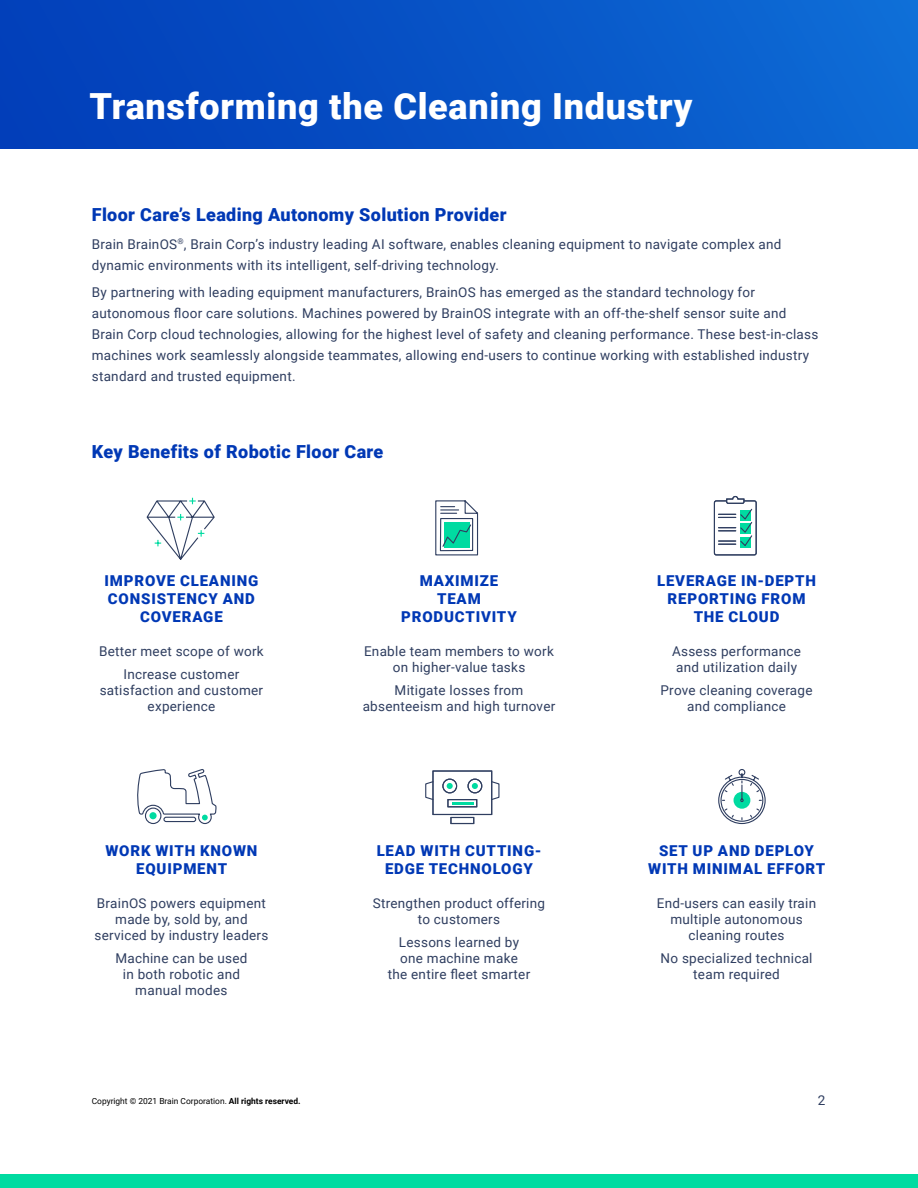
<style>
.page{position:relative;width:918px;height:1188px;background:#fff}
.page>*{position:absolute;margin:0;border:0;box-sizing:border-box;transform-origin:0 0}
.t1{font:900 36px "Roboto";letter-spacing:.02em;color:#fff}
.t2{font:900 18px "Roboto";letter-spacing:.02em;color:#0038b5}
.t3{font:900 15px/18px "Roboto";letter-spacing:.055em;color:#0038b5;text-align:center}
.t4{font:13.5px/16.2px "Roboto";letter-spacing:.02em;color:#2f3e60;text-align:center}
.t5{font:8.4px "Roboto";color:#000}
.s1{font-weight:700}
</style>
<div class="page">
<div style="left:0;top:0;width:918px;height:148px;background:linear-gradient(to right,#013cb7,#0d6bd5)"></div>
<div style="left:0;top:1175px;width:918px;height:13px;background:#00dba1"></div>
<svg style="left:435px;top:500px;width:44px;height:56px"></svg>
<div style="left:740px;top:537px;width:10px;height:11px;background:#00dba1"></div>
<div style="left:714px;top:500px;width:43px;height:55px;border:1px solid #2f3e60;border-radius:2px"></div>
<svg style="left:718px;top:495px;width:35px;height:52px"></svg>
<svg style="left:718px;top:769px;width:48px;height:56px"></svg>
<div style="left:432px;top:770px;width:60px;height:45px;border:1px solid #2f3e60"></div>
<div style="left:442px;top:779px;width:15px;height:14px;border:1px solid #2f3e60;border-radius:50%"></div>
<div style="left:468px;top:779px;width:14px;height:14px;border:1px solid #2f3e60;border-radius:50%"></div>
<div style="left:450px;top:817px;width:24px;height:7px;border:1px solid #2f3e60"></div>
<svg style="left:425px;top:780px;width:75px;height:28px"></svg>
<hr style="left:452px;top:802px;width:22px;height:2px;background:#00dba1">
<svg style="left:137px;top:769px;width:80px;height:56px"></svg>
<svg style="left:146px;top:498px;width:69px;height:62px"></svg>
<h1 class="t1" style="left:90px;top:81px;width:604px">Transforming the Cleaning Industry</h1>
<h2 class="t2" style="left:92px;top:202px;width:416px">Floor Care’s Leading Autonomy Solution Provider</h2>
<p class="t4" style="left:92px;top:233px;width:691px;line-height:21px;text-align:left">Brain BrainOS<sup>®</sup>, Brain Corp’s industry leading AI software, enables cleaning equipment to navigate complex and dynamic environments with its intelligent, self-driving technology.</p>
<p class="t4" style="left:92px;top:282px;width:728px;line-height:21px;text-align:left">By partnering with leading equipment manufacturers, BrainOS has emerged as the standard technology for autonomous floor care solutions. Machines powered by BrainOS integrate with an off-the-shelf sensor suite and Brain Corp cloud technologies, allowing for the highest level of safety and cleaning performance. These best-in-class machines work seamlessly alongside teammates, allowing end-users to continue working with established industry standard and trusted equipment.</p>
<h2 class="t2" style="left:92px;top:439px;width:293px">Key Benefits of Robotic Floor Care</h2>
<p class="t3" style="left:105px;top:571px;width:155px">IMPROVE CLEANING<br>CONSISTENCY AND<br>COVERAGE</p>
<p class="t4" style="left:99px;top:639px;width:166px;line-height:23px">Better meet scope of work<br>Increase customer</p>
<p class="t4" style="left:100px;top:682px;width:165px">satisfaction and customer experience</p>
<p class="t3" style="left:105px;top:841px;width:154px">WORK WITH KNOWN<br>EQUIPMENT</p>
<p class="t4" style="left:94px;top:894px;width:175px">BrainOS powers equipment made by, sold by, and serviced by industry leaders</p>
<p class="t4" style="left:115px;top:949px;width:134px">Machine can be used in both robotic and manual modes</p>
<p class="t3" style="left:401px;top:571px;width:117px">MAXIMIZE<br>TEAM<br>PRODUCTIVITY</p>
<p class="t4" style="left:364px;top:643px;width:191px">Enable team members to work on higher-value tasks</p>
<p class="t4" style="left:363px;top:682px;width:194px">Mitigate losses from absenteeism and high turnover</p>
<p class="t3" style="left:377px;top:841px;width:166px">LEAD WITH CUTTING-<br>EDGE TECHNOLOGY</p>
<p class="t4" style="left:373px;top:894px;width:174px">Strengthen product offering to customers</p>
<p class="t4" style="left:388px;top:933px;width:144px">Lessons learned by one machine make<br>the entire fleet smarter</p>
<p class="t3" style="left:657px;top:571px;width:160px">LEVERAGE IN-DEPTH<br>REPORTING FROM<br>THE CLOUD</p>
<p class="t4" style="left:672px;top:643px;width:130px;text-align:left">Assess performance and utilization daily</p>
<p class="t4" style="left:661px;top:682px;width:154px">Prove cleaning coverage and compliance</p>
<p class="t3" style="left:648px;top:841px;width:179px">SET UP AND DEPLOY<br>WITH MINIMAL EFFORT</p>
<p class="t4" style="left:657px;top:894px;width:161px">End-users can easily train multiple autonomous cleaning routes</p>
<p class="t4" style="left:661px;top:949px;width:154px">No specialized technical team required</p>
<p class="t5" style="left:92px;top:1095px;width:210px">Copyright © 2021 Brain Corporation. <span class="s1">All rights reserved.</span></p>
<p class="t4" style="left:818px;top:1092px;width:9px">2</p>
</div>
